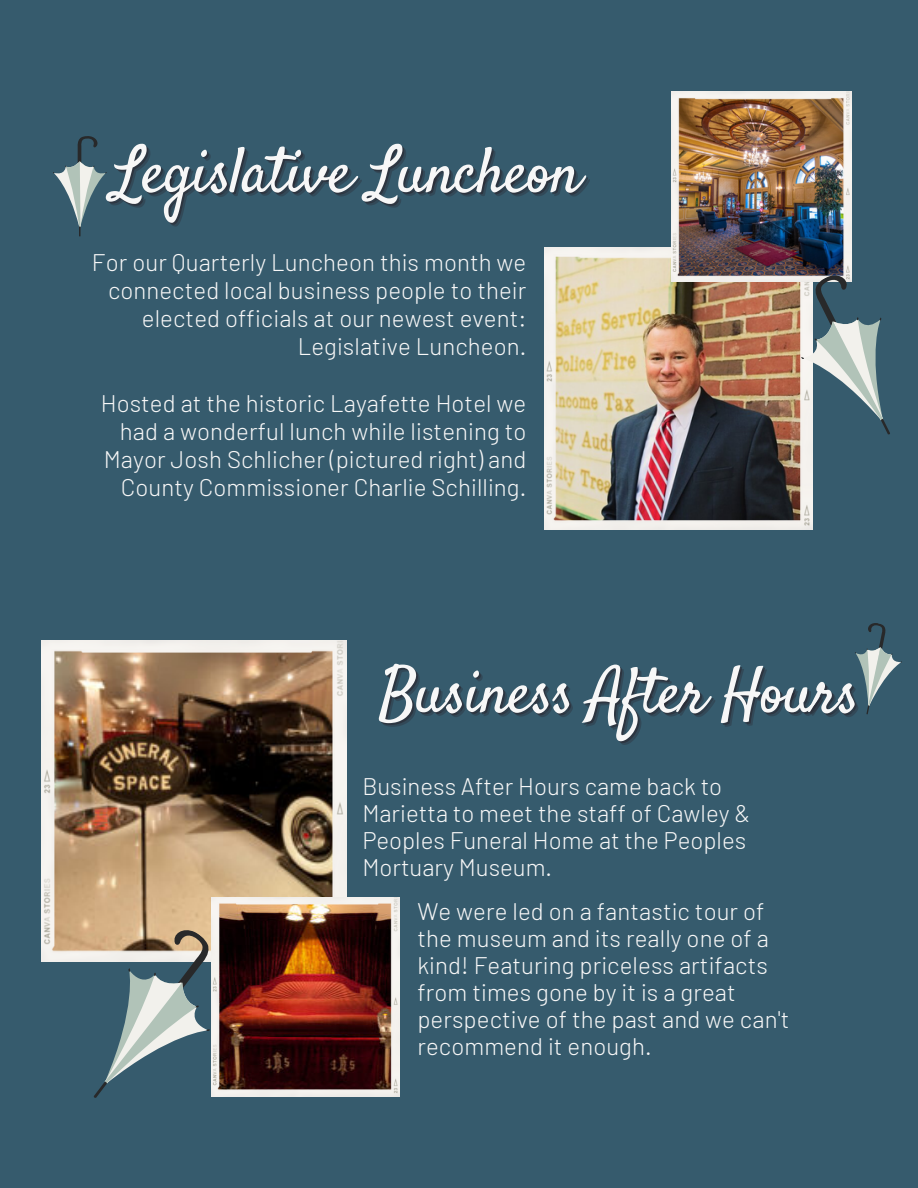
<style>
.page{position:relative;width:918px;height:1188px;background:#365b6d}
.page>*{position:absolute;margin:0;border:0;box-sizing:border-box;transform-origin:0 0}
.t1{font:64.65px "Satisfy";letter-spacing:-.025em;color:#f7f7f7}
.t2{font:63.6px "Satisfy";letter-spacing:-.025em;color:#f7f7f7}
.t3{font:300 24px/27px "Barlow";letter-spacing:.005em;color:#f7f7f7}
</style>
<div class="page">
<img style="left:42px;top:640px;width:305px;height:321px">
<img style="left:211px;top:897px;width:189px;height:199px">
<img style="left:544px;top:247px;width:269px;height:283px">
<img style="left:671px;top:92px;width:181px;height:190px">
<svg style="left:794px;top:269px;width:96px;height:170px"></svg>
<svg style="left:66px;top:921px;width:156px;height:177px"></svg>
<svg style="left:53px;top:136px;width:54px;height:101px"></svg>
<svg style="left:855px;top:623px;width:47px;height:92px"></svg>
<p class="t1" style="left:112px;top:131px;width:471px">Legislative Luncheon</p>
<p class="t3" style="left:92px;top:247px;width:436px;line-height:28.2px;text-align:right">For our Quarterly Luncheon this month we connected local business people to their elected officials at our newest event:<br>Legislative Luncheon.</p>
<p class="t3" style="left:101px;top:388px;width:427px;line-height:28.2px;text-align:right">Hosted at the historic Layafette Hotel we had a wonderful lunch while listening to Mayor Josh Schlicher (pictured right) and County Commissioner Charlie Schilling.</p>
<p class="t2" style="left:379px;top:652px;width:482px">Business After Hours</p>
<p class="t3" style="left:362px;top:772px;width:389px">Business After Hours came back to<br>Marietta to meet the staff of Cawley &amp;<br>Peoples Funeral Home at the Peoples<br>Mortuary Museum.</p>
<p class="t3" style="left:417px;top:897px;width:373px">We were led on a fantastic tour of the museum and its really one of a kind! Featuring priceless artifacts from times gone by it is a great perspective of the past and we can't recommend it enough.</p>
</div>
